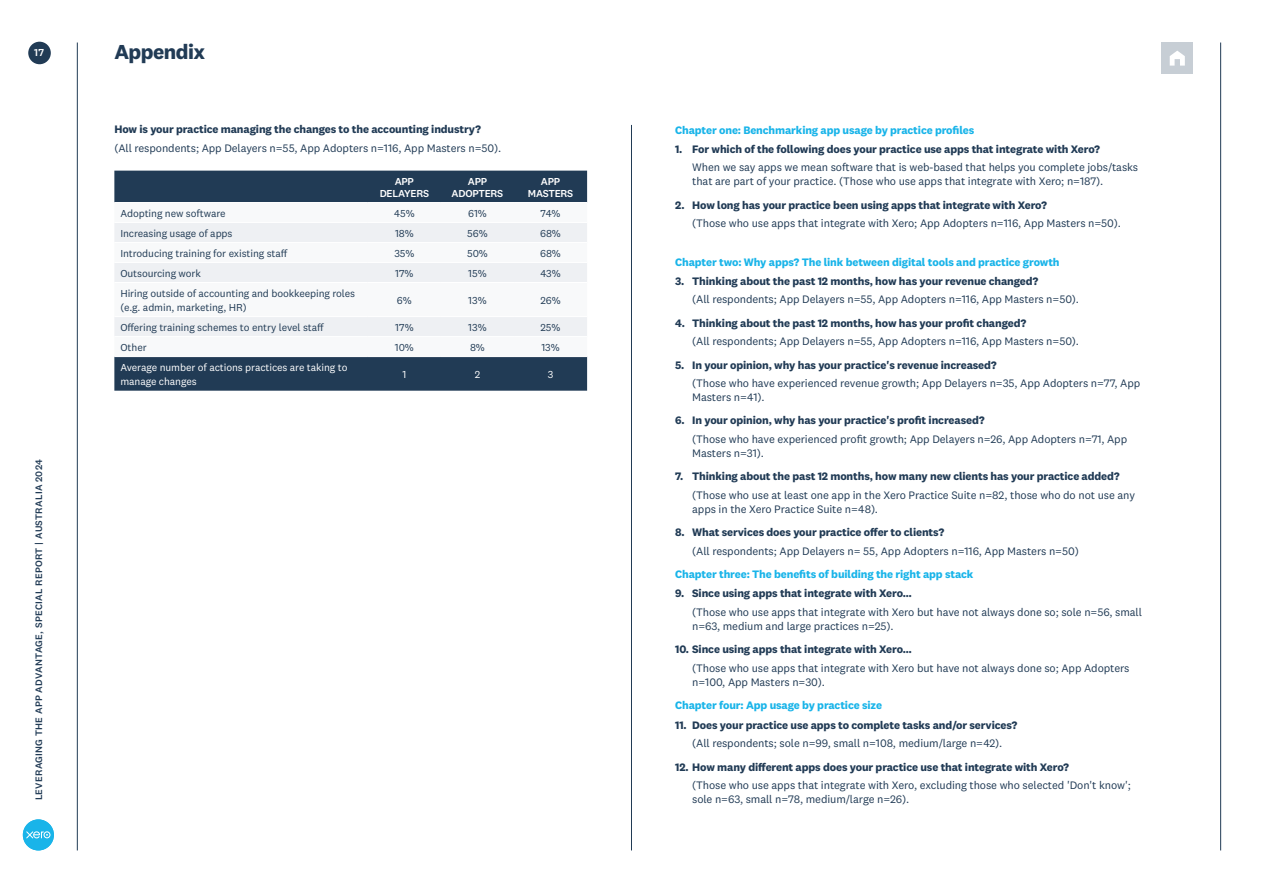
<style>
.page{position:relative;width:1263px;height:893px;background:#fff}
.page>*{position:absolute;margin:0;border:0;box-sizing:border-box;transform-origin:0 0}
.t1{font:700 21px "National 2";letter-spacing:-.025em;color:#213b55}
.t2{font:11.25px/14.1px "National 2";letter-spacing:-.01em;color:#213b55}
.t3{font:700 11.25px "National 2";letter-spacing:-.01em;color:#213b55}
.t4{font:700 11.25px "National 2";letter-spacing:-.01em;color:#19b4e9}
.t5{font:10.5px/14.1px "National 2";letter-spacing:-.01em;color:#213b55}
.t6{font:10.5px/14.1px "National 2";letter-spacing:-.01em;color:#fff}
.t7{font:500 10.5px/12px "National 2";letter-spacing:-.025em;color:#fff;text-align:center}
.t8{font:500 9.75px "National 2";letter-spacing:.025em;color:#213b55}
</style>
<div class="page">
<div style="left:28px;top:42px;width:23px;height:22px;background:#213b55;border-radius:50%"></div>
<div style="left:23px;top:819px;width:31px;height:31px;background:#19b4e9;border-radius:50%"></div>
<svg style="left:26px;top:831px;width:24px;height:7px"></svg>
<hr style="left:77px;top:43px;width:1px;height:807px;background:#213b55">
<hr style="left:1220px;top:43px;width:1px;height:807px;background:#213b55">
<div style="left:1162px;top:43px;width:31px;height:31px;background:#c7ced5"></div>
<svg style="left:1170px;top:51px;width:15px;height:15px"></svg>
<hr style="left:631px;top:125px;width:1px;height:725px;background:#213b55">
<div style="left:114px;top:171px;width:473px;height:220px;background:#213b55"></div>
<svg style="left:114px;top:203px;width:473px;height:153px"></svg>
<svg style="left:114px;top:223px;width:473px;height:113px;fill:#eef0f3"></svg>
<hr style="left:114px;top:202px;width:254px;height:1px;background:#fff">
<hr style="left:368px;top:202px;width:73px;height:1px;background:#fff">
<hr style="left:441px;top:202px;width:73px;height:1px;background:#fff">
<hr style="left:514px;top:202px;width:73px;height:1px;background:#fff">
<hr style="left:114px;top:222px;width:254px;height:1px;background:#fff">
<hr style="left:368px;top:222px;width:73px;height:1px;background:#fff">
<hr style="left:441px;top:222px;width:73px;height:1px;background:#fff">
<hr style="left:514px;top:222px;width:73px;height:1px;background:#fff">
<hr style="left:114px;top:242px;width:254px;height:1px;background:#fff">
<hr style="left:368px;top:242px;width:73px;height:1px;background:#fff">
<hr style="left:441px;top:242px;width:73px;height:1px;background:#fff">
<hr style="left:514px;top:242px;width:73px;height:1px;background:#fff">
<hr style="left:114px;top:262px;width:254px;height:1px;background:#fff">
<hr style="left:368px;top:262px;width:73px;height:1px;background:#fff">
<hr style="left:441px;top:262px;width:73px;height:1px;background:#fff">
<hr style="left:514px;top:262px;width:73px;height:1px;background:#fff">
<hr style="left:114px;top:282px;width:254px;height:1px;background:#fff">
<hr style="left:368px;top:282px;width:73px;height:1px;background:#fff">
<hr style="left:441px;top:282px;width:73px;height:1px;background:#fff">
<hr style="left:514px;top:282px;width:73px;height:1px;background:#fff">
<hr style="left:114px;top:316px;width:254px;height:1px;background:#fff">
<hr style="left:368px;top:316px;width:73px;height:1px;background:#fff">
<hr style="left:441px;top:316px;width:73px;height:1px;background:#fff">
<hr style="left:514px;top:316px;width:73px;height:1px;background:#fff">
<hr style="left:114px;top:336px;width:254px;height:1px;background:#fff">
<hr style="left:368px;top:336px;width:73px;height:1px;background:#fff">
<hr style="left:441px;top:336px;width:73px;height:1px;background:#fff">
<hr style="left:514px;top:336px;width:73px;height:1px;background:#fff">
<hr style="left:114px;top:356px;width:254px;height:1px;background:#fff">
<hr style="left:368px;top:356px;width:73px;height:1px;background:#fff">
<hr style="left:441px;top:356px;width:73px;height:1px;background:#fff">
<hr style="left:514px;top:356px;width:73px;height:1px;background:#fff">
<p class="t7" style="left:34px;top:47px;width:11px">17</p>
<p class="t8" style="left:33px;top:800px;width:342px;rotate:-90deg">LEVERAGING THE APP ADVANTAGE, SPECIAL REPORT | AUSTRALIA 2024</p>
<h1 class="t1" style="left:114px;top:38px;width:92px">Appendix</h1>
<p class="t3" style="left:114px;top:123px;width:368px">How is your practice managing the changes to the accounting industry?</p>
<p class="t2" style="left:114px;top:141px;width:388px">(All respondents; App Delayers n=55, App Adopters n=116, App Masters n=50).</p>
<p class="t7" style="left:380px;top:175px;width:51px">APP<br>DELAYERS</p>
<p class="t7" style="left:452px;top:175px;width:53px">APP<br>ADOPTERS</p>
<p class="t7" style="left:528px;top:175px;width:47px">APP<br>MASTERS</p>
<p class="t5" style="left:120px;top:206px;width:107px">Adopting new software</p>
<p class="t5" style="left:394px;top:206px;width:22px">45%</p>
<p class="t5" style="left:468px;top:206px;width:20px">61%</p>
<p class="t5" style="left:541px;top:206px;width:21px">74%</p>
<p class="t5" style="left:120px;top:226px;width:114px">Increasing usage of apps</p>
<p class="t5" style="left:395px;top:226px;width:20px">18%</p>
<p class="t5" style="left:467px;top:226px;width:22px">56%</p>
<p class="t5" style="left:540px;top:226px;width:22px">68%</p>
<p class="t5" style="left:120px;top:246px;width:169px">Introducing training for existing staff</p>
<p class="t5" style="left:394px;top:246px;width:22px">35%</p>
<p class="t5" style="left:467px;top:246px;width:22px">50%</p>
<p class="t5" style="left:540px;top:246px;width:22px">68%</p>
<p class="t5" style="left:120px;top:266px;width:82px">Outsourcing work</p>
<p class="t5" style="left:395px;top:266px;width:20px">17%</p>
<p class="t5" style="left:468px;top:266px;width:20px">15%</p>
<p class="t5" style="left:540px;top:266px;width:22px">43%</p>
<p class="t5" style="left:120px;top:286px;width:236px">Hiring outside of accounting and bookkeeping roles (e.g. admin, marketing, HR)</p>
<p class="t5" style="left:397px;top:293px;width:16px">6%</p>
<p class="t5" style="left:468px;top:293px;width:20px">13%</p>
<p class="t5" style="left:540px;top:293px;width:22px">26%</p>
<p class="t5" style="left:120px;top:320px;width:205px">Offering training schemes to entry level staff</p>
<p class="t5" style="left:395px;top:320px;width:20px">17%</p>
<p class="t5" style="left:468px;top:320px;width:20px">13%</p>
<p class="t5" style="left:541px;top:320px;width:21px">25%</p>
<p class="t5" style="left:120px;top:340px;width:28px">Other</p>
<p class="t5" style="left:395px;top:340px;width:21px">10%</p>
<p class="t5" style="left:470px;top:340px;width:16px">8%</p>
<p class="t5" style="left:541px;top:340px;width:20px">13%</p>
<p class="t6" style="left:120px;top:360px;width:229px">Average number of actions practices are taking to manage changes</p>
<p class="t6" style="left:402px;top:367px;width:5px">1</p>
<p class="t6" style="left:475px;top:367px;width:7px">2</p>
<p class="t6" style="left:548px;top:367px;width:7px">3</p>
<p class="t4" style="left:675px;top:123px;width:301px">Chapter one: Benchmarking app usage by practice profiles</p>
<p class="t3" style="left:675px;top:142px;width:426px">1. For which of the following does your practice use apps that integrate with Xero?</p>
<p class="t2" style="left:692px;top:160px;width:448px">When we say apps we mean software that is web-based that helps you complete jobs/tasks that are part of your practice. (Those who use apps that integrate with Xero; n=187).</p>
<p class="t3" style="left:675px;top:198px;width:373px">2. How long has your practice been using apps that integrate with Xero?</p>
<p class="t2" style="left:692px;top:216px;width:430px">(Those who use apps that integrate with Xero; App Adopters n=116, App Masters n=50).</p>
<p class="t4" style="left:675px;top:255px;width:386px">Chapter two: Why apps? The link between digital tools and practice growth</p>
<p class="t3" style="left:675px;top:274px;width:365px">3. Thinking about the past 12 months, how has your revenue changed?</p>
<p class="t2" style="left:692px;top:292px;width:388px">(All respondents; App Delayers n=55, App Adopters n=116, App Masters n=50).</p>
<p class="t3" style="left:675px;top:316px;width:353px">4. Thinking about the past 12 months, how has your profit changed?</p>
<p class="t2" style="left:692px;top:334px;width:388px">(All respondents; App Delayers n=55, App Adopters n=116, App Masters n=50).</p>
<p class="t3" style="left:675px;top:358px;width:323px">5. In your opinion, why has your practice's revenue increased?</p>
<p class="t2" style="left:692px;top:376px;width:450px">(Those who have experienced revenue growth; App Delayers n=35, App Adopters n=77, App<br>Masters n=41).</p>
<p class="t3" style="left:675px;top:414px;width:311px">6. In your opinion, why has your practice's profit increased?</p>
<p class="t2" style="left:692px;top:432px;width:436px">(Those who have experienced profit growth; App Delayers n=26, App Adopters n=71, App<br>Masters n=31).</p>
<p class="t3" style="left:675px;top:470px;width:446px">7. Thinking about the past 12 months, how many new clients has your practice added?</p>
<p class="t2" style="left:692px;top:488px;width:444px">(Those who use at least one app in the Xero Practice Suite n=82, those who do not use any apps in the Xero Practice Suite n=48).</p>
<p class="t3" style="left:675px;top:526px;width:271px">8. What services does your practice offer to clients?</p>
<p class="t2" style="left:692px;top:544px;width:388px">(All respondents; App Delayers n= 55, App Adopters n=116, App Masters n=50)</p>
<p class="t4" style="left:675px;top:567px;width:300px">Chapter three: The benefits of building the right app stack</p>
<p class="t3" style="left:675px;top:587px;width:238px">9. Since using apps that integrate with Xero…</p>
<p class="t2" style="left:692px;top:605px;width:451px">(Those who use apps that integrate with Xero but have not always done so; sole n=56, small n=63, medium and large practices n=25).</p>
<p class="t3" style="left:675px;top:643px;width:238px">10. Since using apps that integrate with Xero…</p>
<p class="t2" style="left:692px;top:661px;width:439px">(Those who use apps that integrate with Xero but have not always done so; App Adopters n=100, App Masters n=30).</p>
<p class="t4" style="left:675px;top:699px;width:208px">Chapter four: App usage by practice size</p>
<p class="t3" style="left:675px;top:718px;width:344px">11. Does your practice use apps to complete tasks and/or services?</p>
<p class="t2" style="left:692px;top:736px;width:312px">(All respondents; sole n=99, small n=108, medium/large n=42).</p>
<p class="t3" style="left:675px;top:760px;width:395px">12. How many different apps does your practice use that integrate with Xero?</p>
<p class="t2" style="left:692px;top:778px;width:440px">(Those who use apps that integrate with Xero, excluding those who selected 'Don't know'; sole n=63, small n=78, medium/large n=26).</p>
</div>
